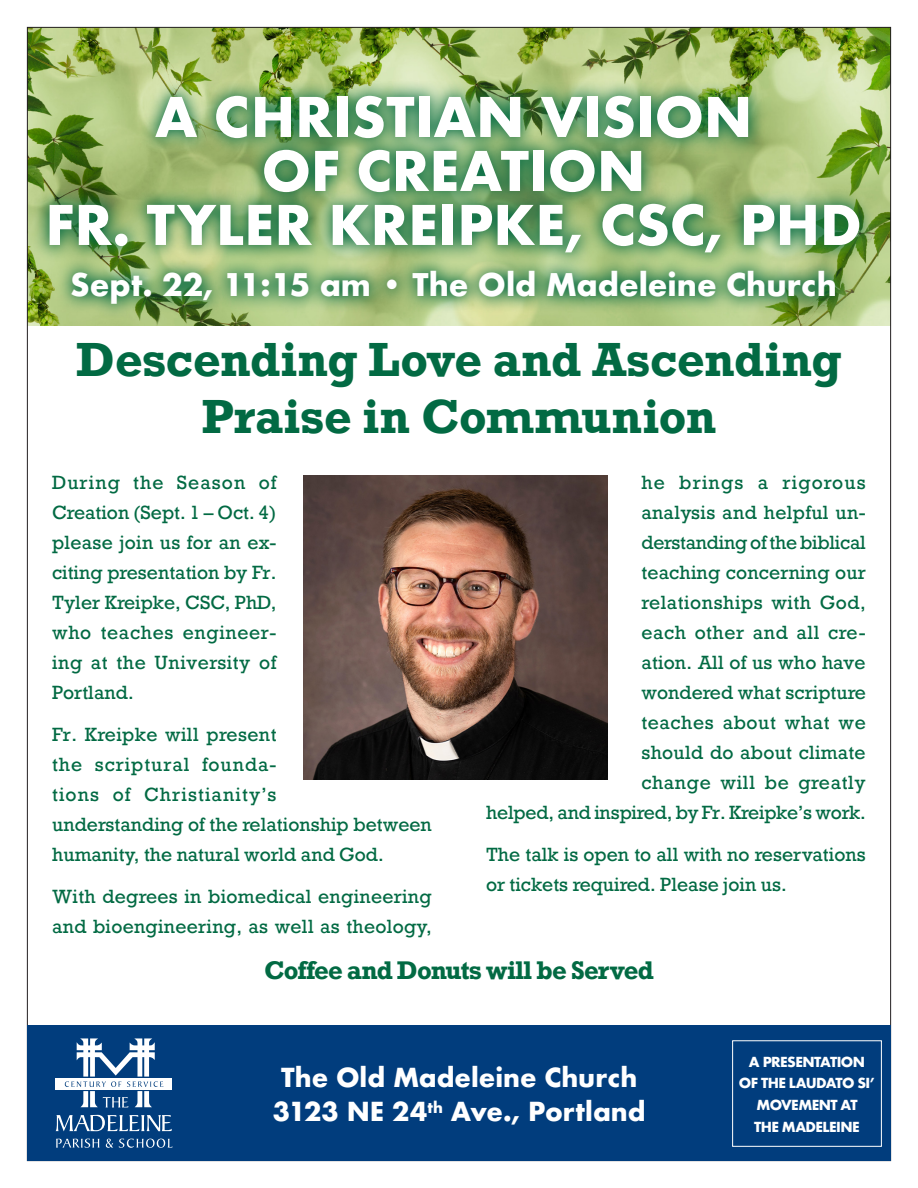
<style>
.page{position:relative;width:918px;height:1188px;background:#fff}
.page>*{position:absolute;margin:0;border:0;box-sizing:border-box;transform-origin:0 0}
.t1{font:700 53.1px/54px "Futura";color:#fff;text-align:center}
.t2{font:700 45px/57px "Rockwell";color:#026a43;text-align:center}
.t3{font:700 30.3px "Futura";color:#fff}
.t4{font:700 25.5px/34.5px "Futura";color:#fff;text-align:center}
.t5{font:700 24px "Rockwell";letter-spacing:-.03em;color:#026a43}
.t6{font:18px/30px "Rockwell";letter-spacing:.015em;color:#026a43}
.t7{font:700 13.5px/21.8px "Futura";letter-spacing:-.045em;color:#fff;text-align:center}
</style>
<div class="page">
<img style="left:29px;top:29px;width:860px;height:296px">
<svg style="left:32px;top:79px;width:844px;height:241px;background:#78a769"></svg>
<div style="left:28px;top:1026px;width:863px;height:135px;background:#013d7d"></div>
<div style="left:56px;top:1078px;width:116px;height:12px;background:#fff"></div>
<svg style="left:56px;top:1115px;width:116px;height:16px"></svg>
<svg style="left:56px;top:1139px;width:43px;height:9px"></svg>
<svg style="left:106px;top:1139px;width:7px;height:9px"></svg>
<svg style="left:119px;top:1139px;width:54px;height:9px"></svg>
<svg style="left:65px;top:1038px;width:98px;height:69px"></svg>
<div style="left:732px;top:1040px;width:150px;height:107px;border:1px solid #fff"></div>
<img style="left:304px;top:475px;width:304px;height:305px">
<p class="t1" style="left:45px;top:90px;width:818px">A CHRISTIAN VISION<br>OF CREATION<br>FR. TYLER KREIPKE, CSC, PHD</p>
<p class="t3" style="left:70px;top:263px;width:768px">Sept. 22, 11:15 am • The Old Madeleine Church</p>
<p class="t2" style="left:76px;top:331px;width:767px">Descending Love and Ascending<br>Praise in Communion</p>
<p class="t6" style="left:52px;top:468px;width:226px;text-align:justify">During the Season of Creation (Sept. 1 – Oct. 4) please join us for an ex&shy;citing presentation by Fr.<br>Tyler Kreipke, CSC, PhD, who teaches engineer&shy;ing at the University of Portland.</p>
<p class="t6" style="left:52px;top:720px;width:381px">Fr. Kreipke will present<br>the scriptural founda-<br>tions of Christianity’s<br>understanding of the relationship between humanity, the natural world and God.</p>
<p class="t6" style="left:52px;top:882px;width:381px">With degrees in biomedical engineering and bioengineering, as well as theology,</p>
<p class="t6" style="left:486px;top:468px;width:381px;text-align:right">he brings a rigorous<br>analysis and helpful un-<br>derstanding of the biblical<br>teaching concerning our<br>relationships with God,<br>each other and all cre-<br>ation. All of us who have<br>wondered what scripture<br>teaches about what we<br>should do about climate<br>change will be greatly<br>helped, and inspired, by Fr. Kreipke’s work.</p>
<p class="t6" style="left:486px;top:840px;width:381px">The talk is open to all with no reservations or tickets required. Please join us.</p>
<p class="t5" style="left:264px;top:955px;width:391px">Coffee and Donuts will be Served</p>
<p class="t4" style="left:273px;top:1060px;width:374px">The Old Madeleine Church<br>3123 NE 24<sup>th</sup> Ave., Portland</p>
<p class="t7" style="left:739px;top:1051px;width:138px">A PRESENTATION<br>OF THE LAUDATO SI’<br>MOVEMENT AT<br>THE MADELEINE</p>
</div>
